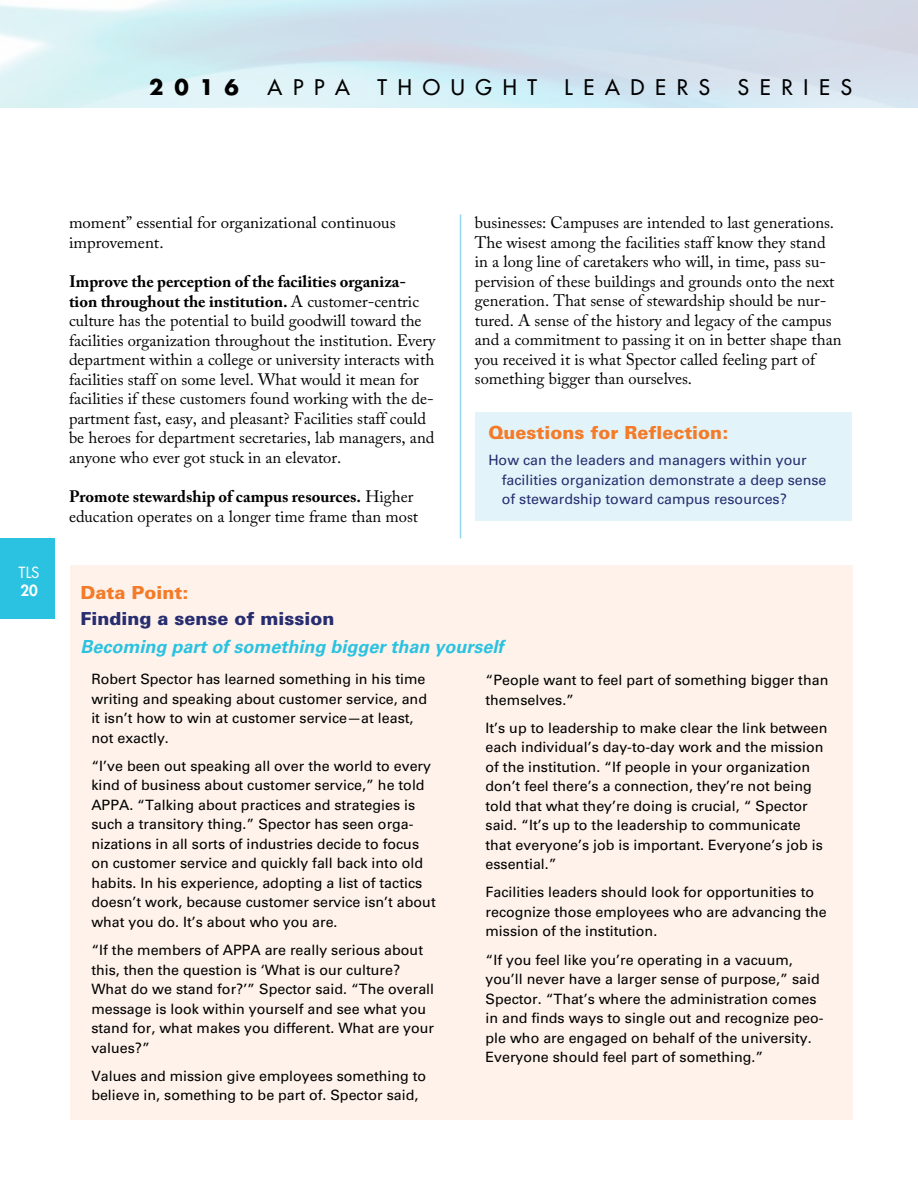
<style>
.page{position:relative;width:918px;height:1188px;background:#fff}
.page>*{position:absolute;margin:0;border:0;box-sizing:border-box;transform-origin:0 0}
.t1{font:500 21px "Futura Std";letter-spacing:.51em;color:#000}
.t2{font:700 21px "Futura Std";color:#000}
.t3{font:italic 700 18px "Univers LT Std";color:#2bc2e1}
.t4{font:900 18px "Univers LT Std";color:#f47b29}
.t5{font:900 18px "Univers LT Std";color:#272d70}
.t6{font:16.5px/19.5px "Adobe Caslon Pro";color:#000}
.t7{font:15px "Futura Std";color:#fff}
.t8{font:800 15px "Futura Std";color:#fff}
.t9{font:14.25px/19.5px "Univers LT Std";color:#000}
.t10{font:14.25px/19.5px "Univers LT Std";color:#272d70}
.s1{font-weight:700}
</style>
<div class="page">
<div style="left:0;top:538px;width:56px;height:82px;background:#2bc2e1"></div>
<hr style="left:460px;top:215px;width:1px;height:323px;background:#92d7eb">
<div style="left:475px;top:413px;width:377px;height:108px;background:#e2f4f9"></div>
<div style="left:70px;top:566px;width:783px;height:554px;background:#fef2ea"></div>
<h1 class="t2" style="left:149px;top:73px;width:91px">2016</h1>
<h1 class="t1" style="left:268px;top:74px;width:84px">APPA</h1>
<h1 class="t1" style="left:378px;top:74px;width:161px">THOUGHT</h1>
<h1 class="t1" style="left:565px;top:74px;width:147px">LEADERS</h1>
<h1 class="t1" style="left:738px;top:74px;width:116px">SERIES</h1>
<p class="t7" style="left:19px;top:563px;width:23px">TLS</p>
<p class="t8" style="left:20px;top:581px;width:19px">20</p>
<p class="t6" style="left:69px;top:213px;width:328px">moment” essential for organizational continuous improvement.</p>
<p class="t6" style="left:69px;top:271px;width:368px"><span class="s1">Improve the perception of the facilities organiza&shy;tion throughout the institution.</span> A customer-centric culture has the potential to build goodwill toward the facilities organization throughout the institution. Every department within a college or university interacts with facilities staff on some level. What would it mean for facilities if these customers found working with the de&shy;partment fast, easy, and pleasant? Facilities staff could be heroes for department secretaries, lab managers, and anyone who ever got stuck in an elevator.</p>
<p class="t6" style="left:69px;top:487px;width:351px"><span class="s1">Promote stewardship of campus resources.</span> Higher education operates on a longer time frame than most</p>
<p class="t6" style="left:475px;top:213px;width:368px">businesses: Campuses are intended to last generations.<br>The wisest among the facilities staff know they stand in a long line of caretakers who will, in time, pass su&shy;pervision of these buildings and grounds onto the next generation. That sense of stewardship should be nur&shy;tured. A sense of the history and legacy of the campus and a commitment to passing it on in better shape than you received it is what Spector called feeling part of something bigger than ourselves.</p>
<p class="t4" style="left:488px;top:421px;width:241px">Questions for Reflection:</p>
<p class="t10" style="left:502px;top:451px;width:326px;text-indent:-13px">How can the leaders and managers within your facilities organization demonstrate a deep sense of stewardship toward campus resources?</p>
<p class="t4" style="left:81px;top:581px;width:109px">Data Point:</p>
<p class="t5" style="left:81px;top:607px;width:256px">Finding a sense of mission</p>
<p class="t3" style="left:81px;top:636px;width:425px">Becoming part of something bigger than yourself</p>
<p class="t9" style="left:91px;top:670px;width:337px">Robert Spector has learned something in his time writing and speaking about customer service, and it isn’t how to win at customer service—at least, not exactly.</p>
<p class="t9" style="left:91px;top:756px;width:346px">“I’ve been out speaking all over the world to every kind of business about customer service,” he told APPA. “Talking about practices and strategies is such a transitory thing.” Spector has seen orga&shy;nizations in all sorts of industries decide to focus on customer service and quickly fall back into old habits. In his experience, adopting a list of tactics doesn’t work, because customer service isn’t about what you do. It’s about who you are.</p>
<p class="t9" style="left:91px;top:940px;width:344px">“If the members of APPA are really serious about this, then the question is ‘What is our culture?<br>What do we stand for?’” Spector said. “The overall message is look within yourself and see what you stand for, what makes you different. What are your values?”</p>
<p class="t9" style="left:91px;top:1066px;width:336px">Values and mission give employees something to believe in, something to be part of. Spector said,</p>
<p class="t9" style="left:486px;top:671px;width:344px">“People want to feel part of something bigger than themselves.”</p>
<p class="t9" style="left:486px;top:718px;width:344px">It’s up to leadership to make clear the link between each individual’s day-to-day work and the mission of the institution. “If people in your organization don’t feel there’s a connection, they’re not being told that what they’re doing is crucial, “ Spector said. “It’s up to the leadership to communicate that everyone’s job is important. Everyone’s job is essential.”</p>
<p class="t9" style="left:486px;top:883px;width:343px">Facilities leaders should look for opportunities to recognize those employees who are advancing the mission of the institution.</p>
<p class="t9" style="left:486px;top:950px;width:340px">“If you feel like you’re operating in a vacuum, you’ll never have a larger sense of purpose,” said Spector. “That’s where the administration comes in and finds ways to single out and recognize peo&shy;ple who are engaged on behalf of the university.<br>Everyone should feel part of something.”</p>
</div>
